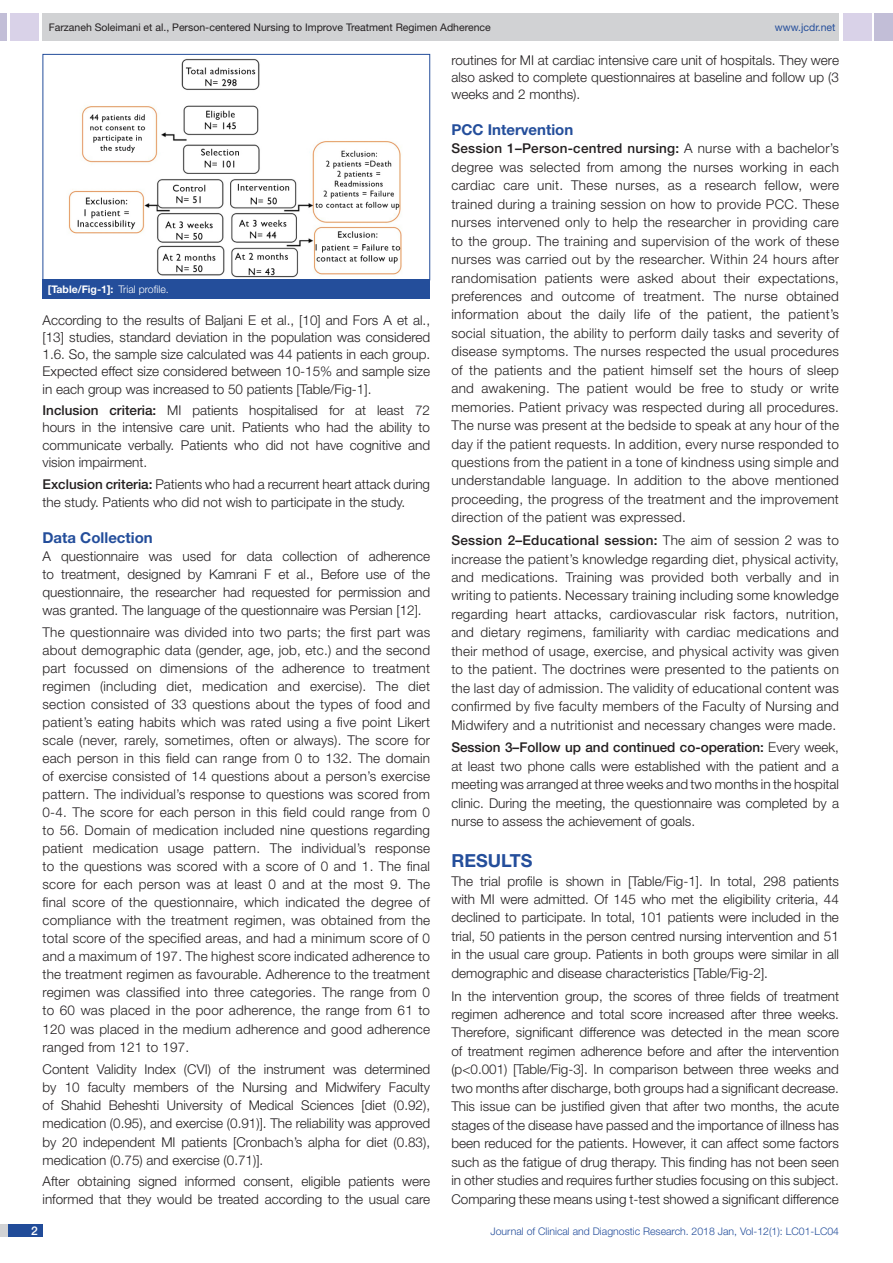
<style>
.page{position:relative;width:893px;height:1263px;background:#fff}
.page>*{position:absolute;margin:0;border:0;box-sizing:border-box;transform-origin:0 0}
.Heading{font:700 18px "Helvetica Neue";color:#244e9b}
.HEAD_2{font:700 15px "Helvetica Neue";color:#244e9b}
.Body_text{font:300 13.5px/18.5px "Helvetica Neue";color:#231f20;text-align:justify}
.t1{font:500 12px "Helvetica Neue";color:#fff}
.t2{font:10.5px "Helvetica Neue";color:#231f20}
.t3{font:300 10.5px "Helvetica Neue";color:#244e9b}
.TABLE_FIG{font:700 10.5px "Helvetica Neue";color:#fff}
.t4{font:10.5px "Helvetica Neue";color:#244e9b}
.s1{font-weight:300}
.s2{font-weight:500}
</style>
<div class="page">
<div style="left:0;top:13px;width:7px;height:28px;background:#c2bed7"></div>
<div style="left:10px;top:13px;width:29px;height:28px;background:#d9d2e8"></div>
<div style="left:43px;top:13px;width:796px;height:28px;background:#d1d2d4"></div>
<div style="left:875px;top:13px;width:18px;height:28px;background:#c2bed7"></div>
<div style="left:843px;top:13px;width:29px;height:28px;background:#d9d2e8"></div>
<div style="left:0;top:1224px;width:43px;height:13px;background:#d1d2d4"></div>
<div style="left:8px;top:1224px;width:35px;height:13px;background:#214c99"></div>
<img style="left:68px;top:58px;width:334px;height:220px">
<div style="left:43px;top:54px;width:387px;height:226px;border:1px solid #244e9b"></div>
<div style="left:43px;top:279px;width:387px;height:20px;background:#244e9b"></div>
<p class="t2" style="left:49px;top:21px;width:444px">Farzaneh Soleimani et al., Person-centered Nursing to Improve Treatment Regimen Adherence</p>
<p class="t4" style="left:775px;top:21px;width:62px">www.jcdr.net</p>
<p class="TABLE_FIG" style="left:48px;top:283px;width:122px">[Table/Fig-1]: <span class="s1">Trial profile.</span></p>
<p class="Body_text" style="left:43px;top:311px;width:389px;line-height:17.2px">According to the results of Baljani E et al., [10] and Fors A et al., [13] studies, standard deviation in the population was considered 1.6. So, the sample size calculated was 44 patients in each group.<br>Expected effect size considered between 10-15% and sample size in each group was increased to 50 patients [Table/Fig-1].</p>
<p class="Body_text" style="left:43px;top:401px;width:389px;line-height:17.2px"><span class="s2">Inclusion criteria:</span> MI patients hospitalised for at least 72 hours in the intensive care unit. Patients who had the ability to communicate verbally. Patients who did not have cognitive and vision impairment.</p>
<p class="Body_text" style="left:43px;top:475px;width:389px;line-height:17.9px"><span class="s2">Exclusion criteria:</span> Patients who had a recurrent heart attack during the study. Patients who did not wish to participate in the study.</p>
<p class="HEAD_2" style="left:43px;top:528px;width:112px">Data Collection</p>
<p class="Body_text" style="left:43px;top:546px;width:389px;line-height:18px">A questionnaire was used for data collection of adherence to treatment, designed by Kamrani F et al., Before use of the questionnaire, the researcher had requested for permission and was granted. The language of the questionnaire was Persian [12].</p>
<p class="Body_text" style="left:43px;top:623px;width:389px;line-height:18px">The questionnaire was divided into two parts; the first part was about demographic data (gender, age, job, etc.) and the second part focussed on dimensions of the adherence to treatment regimen (including diet, medication and exercise). The diet section consisted of 33 questions about the types of food and patient’s eating habits which was rated using a five point Likert scale (never, rarely, sometimes, often or always). The score for each person in this field can range from 0 to 132. The domain of exercise consisted of 14 questions about a person’s exercise pattern. The individual’s response to questions was scored from 0-4. The score for each person in this field could range from 0 to 56. Domain of medication included nine questions regarding patient medication usage pattern. The individual’s response to the questions was scored with a score of 0 and 1. The final score for each person was at least 0 and at the most 9. The final score of the questionnaire, which indicated the degree of compliance with the treatment regimen, was obtained from the total score of the specified areas, and had a minimum score of 0 and a maximum of 197. The highest score indicated adherence to the treatment regimen as favourable. Adherence to the treatment regimen was classified into three categories. The range from 0 to 60 was placed in the poor adherence, the range from 61 to 120 was placed in the medium adherence and good adherence ranged from 121 to 197.</p>
<p class="Body_text" style="left:43px;top:1060px;width:389px">Content Validity Index (CVI) of the instrument was determined by 10 faculty members of the Nursing and Midwifery Faculty of Shahid Beheshti University of Medical Sciences [diet (0.92), medication (0.95), and exercise (0.91)]. The reliability was approved by 20 independent MI patients [Cronbach’s alpha for diet (0.83), medication (0.75) and exercise (0.71)].</p>
<p class="Body_text" style="left:43px;top:1172px;width:389px;line-height:17.4px">After obtaining signed informed consent, eligible patients were informed that they would be treated according to the usual care</p>
<p class="Body_text" style="left:451px;top:51px;width:389px;line-height:17.2px">routines for MI at cardiac intensive care unit of hospitals. They were also asked to complete questionnaires at baseline and follow up (3 weeks and 2 months).</p>
<p class="HEAD_2" style="left:451px;top:120px;width:123px">PCC Intervention</p>
<p class="Body_text" style="left:451px;top:139px;width:389px"><span class="s2">Session 1–Person-centred nursing:</span> A nurse with a bachelor’s degree was selected from among the nurses working in each cardiac care unit. These nurses, as a research fellow, were trained during a training session on how to provide PCC. These nurses intervened only to help the researcher in providing care to the group. The training and supervision of the work of these nurses was carried out by the researcher. Within 24 hours after randomisation patients were asked about their expectations, preferences and outcome of treatment. The nurse obtained information about the daily life of the patient, the patient’s social situation, the ability to perform daily tasks and severity of disease symptoms. The nurses respected the usual procedures of the patients and the patient himself set the hours of sleep and awakening. The patient would be free to study or write memories. Patient privacy was respected during all procedures.<br>The nurse was present at the bedside to speak at any hour of the day if the patient requests. In addition, every nurse responded to questions from the patient in a tone of kindness using simple and understandable language. In addition to the above mentioned proceeding, the progress of the treatment and the improvement direction of the patient was expressed.</p>
<p class="Body_text" style="left:451px;top:531px;width:389px"><span class="s2">Session 2–Educational session:</span> The aim of session 2 was to increase the patient’s knowledge regarding diet, physical activity, and medications. Training was provided both verbally and in writing to patients. Necessary training including some knowledge regarding heart attacks, cardiovascular risk factors, nutrition, and dietary regimens, familiarity with cardiac medications and their method of usage, exercise, and physical activity was given to the patient. The doctrines were presented to the patients on the last day of admission. The validity of educational content was confirmed by five faculty members of the Faculty of Nursing and Midwifery and a nutritionist and necessary changes were made.</p>
<p class="Body_text" style="left:451px;top:738px;width:389px"><span class="s2">Session 3–Follow up and continued co-operation:</span> Every week, at least two phone calls were established with the patient and a meeting was arranged at three weeks and two months in the hospital clinic. During the meeting, the questionnaire was completed by a nurse to assess the achievement of goals.</p>
<p class="Heading" style="left:451px;top:849px;width:83px">RESULTS</p>
<p class="Body_text" style="left:451px;top:871px;width:389px">The trial profile is shown in [Table/Fig-1]. In total, 298 patients with MI were admitted. Of 145 who met the eligibility criteria, 44 declined to participate. In total, 101 patients were included in the trial, 50 patients in the person centred nursing intervention and 51 in the usual care group. Patients in both groups were similar in all demographic and disease characteristics [Table/Fig-2].</p>
<p class="Body_text" style="left:451px;top:986px;width:389px">In the intervention group, the scores of three fields of treatment regimen adherence and total score increased after three weeks.<br>Therefore, significant difference was detected in the mean score of treatment regimen adherence before and after the intervention (p&lt;0.001) [Table/Fig-3]. In comparison between three weeks and two months after discharge, both groups had a significant decrease.<br>This issue can be justified given that after two months, the acute stages of the disease have passed and the importance of illness has been reduced for the patients. However, it can affect some factors such as the fatigue of drug therapy. This finding has not been seen in other studies and requires further studies focusing on this subject.<br>Comparing these means using t-test showed a significant difference</p>
<p class="t1" style="left:31px;top:1223px;width:8px">2</p>
<p class="t3" style="left:490px;top:1225px;width:350px">Journal of Clinical and Diagnostic Research. 2018 Jan, Vol-12(1): LC01-LC04</p>
</div>
